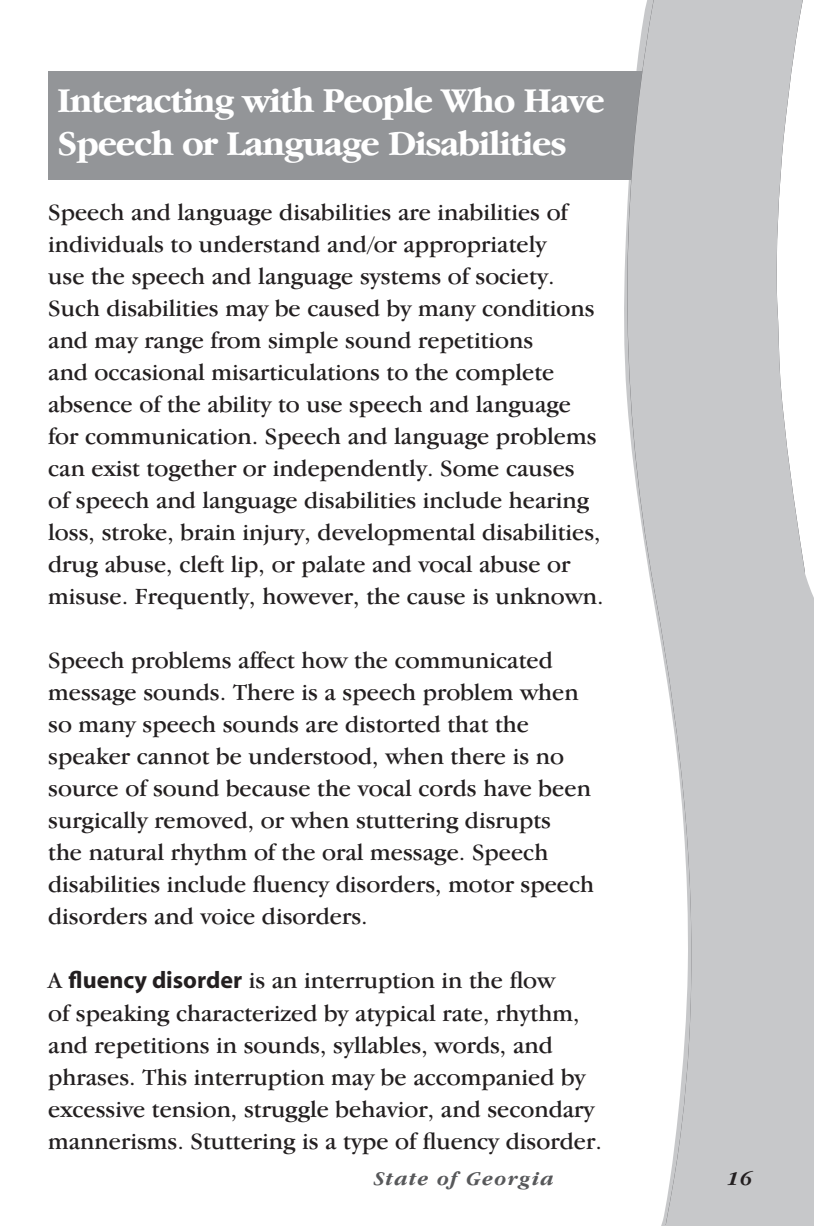
<style>
.page{position:relative;width:814px;height:1226px;background:#fff}
.page>*{position:absolute;margin:0;border:0;box-sizing:border-box;transform-origin:0 0}
.t1{font:700 36px/43.2px "Garamond IT Cby BT";letter-spacing:-.035em;color:#fff}
.t2{font:24px/32px "Garamond IT Cby BT";color:#231f20}
.t3{font:italic 700 20px "Garamond IT Cby BT";letter-spacing:.075em;color:#57585a}
.t4{font:italic 700 20px "Garamond IT Cby BT";color:#231f20}
.s1{font-family:"Myriad";font-weight:700}
</style>
<div class="page">
<div style="left:661px;top:566px;width:153px;height:659px;background:#c7c8ca"></div>
<div style="left:48px;top:71px;width:684px;height:108px;background:#939598"></div>
<svg style="left:616px;top:0;width:188px;height:1224px;fill:#c7c8ca"></svg>
<h1 class="t1" style="left:57px;top:82px;width:549px">Interacting with People Who Have<br>Speech or Language Disabilities</h1>
<p class="t2" style="left:48px;top:198px;width:557px">Speech and language disabilities are inabilities of individuals to understand and/or appropriately<br>use the speech and language systems of society.<br>Such disabilities may be caused by many conditions and may range from simple sound repetitions<br>and occasional misarticulations to the complete absence of the ability to use speech and language for communication. Speech and language problems can exist together or independently. Some causes of speech and language disabilities include hearing loss, stroke, brain injury, developmental disabilities, drug abuse, cleft lip, or palate and vocal abuse or misuse. Frequently, however, the cause is unknown.</p>
<p class="t2" style="left:48px;top:646px;width:547px">Speech problems affect how the communicated message sounds. There is a speech problem when so many speech sounds are distorted that the speaker cannot be understood, when there is no source of sound because the vocal cords have been surgically removed, or when stuttering disrupts<br>the natural rhythm of the oral message. Speech disabilities include fuency disorders, motor speech disorders and voice disorders.</p>
<p class="t2" style="left:48px;top:966px;width:555px">A <span class="s1">fluency disorder</span> is an interruption in the fow<br>of speaking characterized by atypical rate, rhythm, and repetitions in sounds, syllables, words, and phrases. This interruption may be accompanied by excessive tension, struggle behavior, and secondary mannerisms. Stuttering is a type of fuency disorder.</p>
<p class="t3" style="left:374px;top:1170px;width:182px">State of Georgia</p>
<p class="t4" style="left:727px;top:1170px;width:26px">16</p>
</div>
